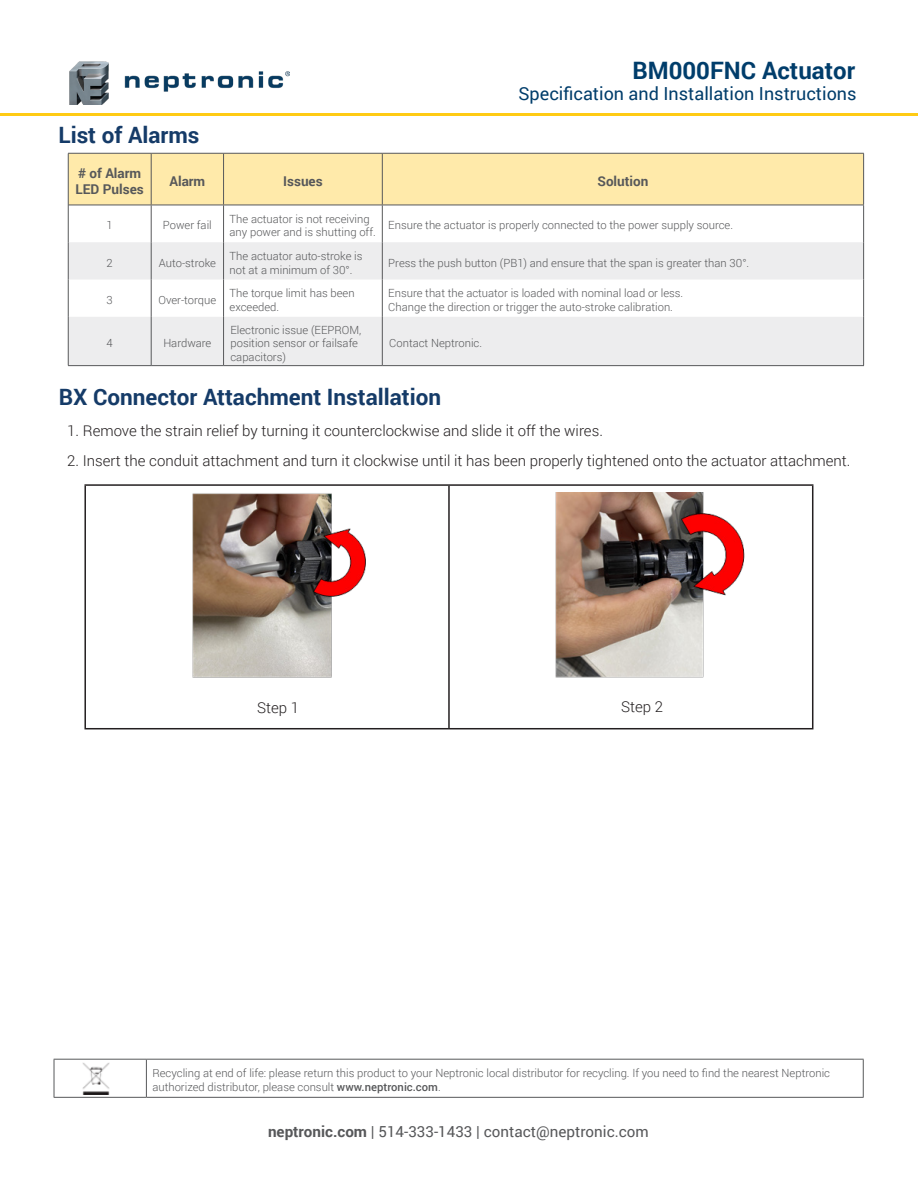
<style>
.page{position:relative;width:918px;height:1188px;background:#fff}
.page>*{position:absolute;margin:0;border:0;box-sizing:border-box;transform-origin:0 0}
.t1{font:700 24px "Roboto";color:#003d6b}
.t2{font:700 22.5px "Roboto";color:#153b68}
.t3{font:18px "Roboto";color:#003d6b}
.t4{font:15.15px "Roboto";color:#57585a}
.t5{font:300 15px "Roboto";color:#231f20}
.t6{font:700 13.5px/16.2px "Roboto";color:#57585a}
.t7{font:300 11.25px/13.5px "Roboto";color:#57585a}
.s1{font-weight:500}
.s2{font-weight:700}
</style>
<div class="page">
<hr style="left:0;top:113px;width:918px;height:3px;background:#ffcb14">
<img style="left:69px;top:61px;width:221px;height:43px">
<svg style="left:55px;top:1060px;width:808px;height:37px"></svg>
<hr style="left:54px;top:1059px;width:92px;height:1px;background:#57585a">
<hr style="left:146px;top:1060px;width:1px;height:37px;background:#57585a">
<hr style="left:146px;top:1059px;width:718px;height:1px;background:#57585a">
<hr style="left:863px;top:1060px;width:1px;height:37px;background:#57585a">
<hr style="left:54px;top:1060px;width:1px;height:37px;background:#57585a">
<hr style="left:54px;top:1097px;width:92px;height:1px;background:#57585a">
<hr style="left:146px;top:1097px;width:718px;height:1px;background:#57585a">
<img style="left:82px;top:1062px;width:28px;height:32px">
<div style="left:69px;top:154px;width:794px;height:51px;background:#ffeaaa"></div>
<svg style="left:69px;top:242px;width:794px;height:123px;fill:#ededee"></svg>
<hr style="left:68px;top:153px;width:83px;height:1px;background:#57585a">
<hr style="left:151px;top:153px;width:1px;height:52px;background:#57585a">
<hr style="left:151px;top:153px;width:73px;height:1px;background:#57585a">
<hr style="left:224px;top:153px;width:158px;height:1px;background:#57585a">
<hr style="left:382px;top:153px;width:482px;height:1px;background:#57585a">
<hr style="left:223px;top:153px;width:1px;height:52px;background:#57585a">
<hr style="left:382px;top:153px;width:1px;height:52px;background:#57585a">
<hr style="left:863px;top:153px;width:1px;height:52px;background:#57585a">
<hr style="left:382px;top:205px;width:482px;height:1px;background:#57585a">
<hr style="left:863px;top:205px;width:1px;height:37px;background:#57585a">
<hr style="left:863px;top:242px;width:1px;height:38px;background:#57585a">
<hr style="left:863px;top:280px;width:1px;height:37px;background:#57585a">
<hr style="left:863px;top:317px;width:1px;height:48px;background:#57585a">
<hr style="left:68px;top:153px;width:1px;height:52px;background:#57585a">
<hr style="left:382px;top:365px;width:482px;height:1px;background:#57585a">
<hr style="left:68px;top:205px;width:83px;height:1px;background:#57585a">
<hr style="left:151px;top:205px;width:73px;height:1px;background:#57585a">
<hr style="left:224px;top:205px;width:158px;height:1px;background:#57585a">
<hr style="left:68px;top:205px;width:1px;height:37px;background:#57585a">
<hr style="left:151px;top:205px;width:1px;height:37px;background:#57585a">
<hr style="left:223px;top:205px;width:1px;height:37px;background:#57585a">
<hr style="left:382px;top:205px;width:1px;height:37px;background:#57585a">
<hr style="left:68px;top:242px;width:1px;height:38px;background:#57585a">
<hr style="left:151px;top:242px;width:1px;height:38px;background:#57585a">
<hr style="left:223px;top:242px;width:1px;height:38px;background:#57585a">
<hr style="left:382px;top:242px;width:1px;height:38px;background:#57585a">
<hr style="left:68px;top:280px;width:1px;height:37px;background:#57585a">
<hr style="left:151px;top:280px;width:1px;height:37px;background:#57585a">
<hr style="left:223px;top:280px;width:1px;height:37px;background:#57585a">
<hr style="left:382px;top:280px;width:1px;height:37px;background:#57585a">
<hr style="left:68px;top:317px;width:1px;height:48px;background:#57585a">
<hr style="left:151px;top:317px;width:1px;height:48px;background:#57585a">
<hr style="left:223px;top:317px;width:1px;height:48px;background:#57585a">
<hr style="left:382px;top:317px;width:1px;height:48px;background:#57585a">
<hr style="left:68px;top:365px;width:83px;height:1px;background:#57585a">
<hr style="left:151px;top:365px;width:73px;height:1px;background:#57585a">
<hr style="left:224px;top:365px;width:158px;height:1px;background:#57585a">
<img style="left:192px;top:493px;width:174px;height:185px">
<img style="left:556px;top:493px;width:189px;height:185px">
<hr style="left:84px;top:484px;width:365px;height:2px;background:#231f20">
<hr style="left:84px;top:486px;width:2px;height:242px;background:#231f20">
<hr style="left:449px;top:484px;width:364px;height:2px;background:#231f20">
<hr style="left:448px;top:486px;width:2px;height:242px;background:#231f20">
<hr style="left:812px;top:486px;width:1px;height:242px;background:#231f20">
<hr style="left:84px;top:728px;width:365px;height:1px;background:#231f20">
<hr style="left:449px;top:728px;width:364px;height:1px;background:#231f20">
<p class="t1" style="left:632px;top:54px;width:224px">BM000FNC Actuator</p>
<h3 class="t3" style="left:518px;top:81px;width:340px">Specification and Installation Instructions</h3>
<p class="t2" style="left:58px;top:119px;width:143px">List of Alarms</p>
<p class="t6" style="left:76px;top:165px;width:70px"># of Alarm<br>LED Pulses</p>
<p class="t6" style="left:169px;top:173px;width:37px">Alarm</p>
<p class="t6" style="left:283px;top:173px;width:41px">Issues</p>
<p class="t6" style="left:597px;top:173px;width:52px">Solution</p>
<p class="t7" style="left:107px;top:218px;width:8px">1</p>
<p class="t7" style="left:163px;top:218px;width:50px">Power fail</p>
<p class="t7" style="left:230px;top:212px;width:148px">The actuator is not receiving any power and is shutting off.</p>
<p class="t7" style="left:388px;top:218px;width:346px">Ensure the actuator is properly connected to the power supply source.</p>
<p class="t7" style="left:107px;top:256px;width:8px">2</p>
<p class="t7" style="left:159px;top:256px;width:58px">Auto-stroke</p>
<p class="t7" style="left:230px;top:249px;width:134px">The actuator auto-stroke is not at a minimum of 30°.</p>
<p class="t7" style="left:388px;top:256px;width:363px">Press the push button (PB1) and ensure that the span is greater than 30°.</p>
<p class="t7" style="left:107px;top:293px;width:8px">3</p>
<p class="t7" style="left:158px;top:293px;width:59px">Over-torque</p>
<p class="t7" style="left:230px;top:286px;width:127px">The torque limit has been exceeded.</p>
<p class="t7" style="left:388px;top:286px;width:297px">Ensure that the actuator is loaded with nominal load or less.</p>
<p class="t7" style="left:388px;top:300px;width:286px">Change the direction or trigger the auto-stroke calibration.</p>
<p class="t7" style="left:230px;top:322px;width:132px">Electronic issue (EEPROM, position sensor or failsafe capacitors)</p>
<p class="t7" style="left:389px;top:336px;width:94px">Contact Neptronic.</p>
<p class="t2" style="left:59px;top:381px;width:384px">BX Connector Attachment Installation</p>
<p class="t5" style="left:67px;top:421px;width:537px">1. Remove the strain relief by turning it counterclockwise and slide it off the wires.</p>
<p class="t5" style="left:67px;top:451px;width:785px">2. Insert the conduit attachment and turn it clockwise until it has been properly tightened onto the actuator attachment.</p>
<p class="t7" style="left:107px;top:336px;width:8px">4</p>
<p class="t7" style="left:163px;top:336px;width:50px">Hardware</p>
<p class="t5" style="left:257px;top:697px;width:44px">Step 1</p>
<p class="t5" style="left:621px;top:696px;width:44px">Step 2</p>
<p class="t7" style="left:152px;top:1066px;width:679px">Recycling at end of life: please return this product to your Neptronic local distributor for recycling. If you need to find the nearest Neptronic authorized distributor, please consult <span class="s1">www.neptronic.com</span>.</p>
<h3 class="t4" style="left:268px;top:1121px;width:382px"><span class="s2">neptronic.com</span> | 514-333-1433 | contact@neptronic.com</h3>
</div>
